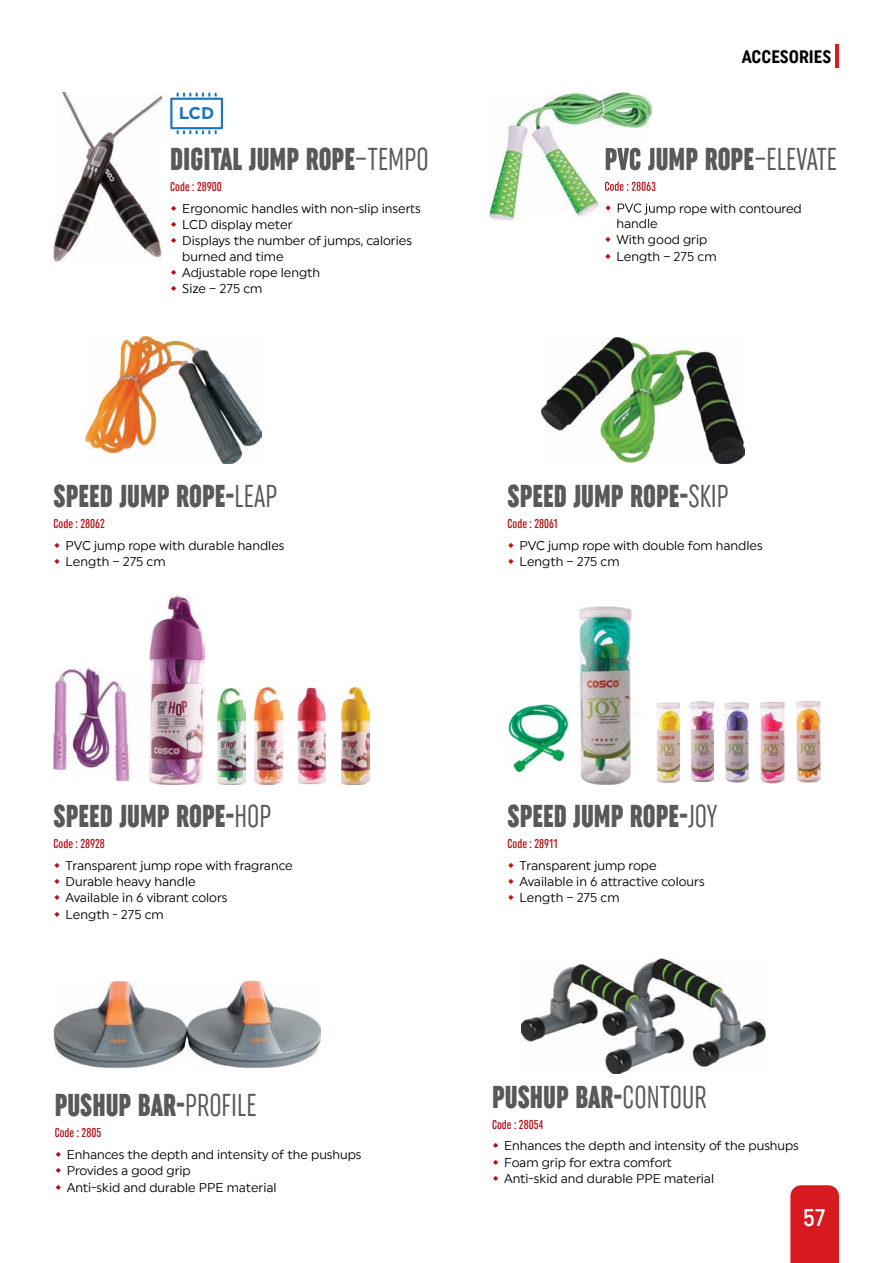
<style>
.page{position:relative;width:893px;height:1263px;background:#fff}
.page>*{position:absolute;margin:0;border:0;box-sizing:border-box;transform-origin:0 0}
.t1{font:31.5px "Uniform Extra Condensed 5";color:#58595b;scale:.95 1}
.t2{font:24px "Uniform Condensed 2";color:#fff}
.t3{font:18px "Uniform Condensed 4";color:#000}
.t4{font:700 16.95px "Gotham";color:#1c75bc}
.t5{font:12.75px/16.4px "Uniform Regular 3";color:#000}
.t6{font:12.75px "Uniform Extra Condensed 2";color:#b11116}
.s1{font-family:"Uniform Regular 3"}
.s2{font-family:"Uniform Extra Condensed 4"}
</style>
<div class="page">
<div style="left:790px;top:1185px;width:49px;height:78px;background:#d71920"></div>
<hr style="left:836px;top:45px;width:3px;height:23px;background:#d71920">
<img style="left:541px;top:337px;width:204px;height:127px">
<img style="left:489px;top:92px;width:163px;height:128px">
<img style="left:606px;top:148px;width:46px;height:22px">
<img style="left:605px;top:182px;width:47px;height:9px">
<img style="left:618px;top:203px;width:34px;height:12px">
<img style="left:617px;top:219px;width:35px;height:1px">
<img style="left:86px;top:336px;width:175px;height:128px">
<img style="left:54px;top:92px;width:107px;height:170px">
<svg style="left:170px;top:92px;width:53px;height:42px"></svg>
<img style="left:54px;top:669px;width:76px;height:112px">
<img style="left:149px;top:596px;width:55px;height:189px">
<img style="left:217px;top:688px;width:28px;height:97px">
<img style="left:254px;top:688px;width:28px;height:96px">
<img style="left:298px;top:688px;width:28px;height:96px">
<img style="left:341px;top:688px;width:28px;height:96px">
<img style="left:567px;top:606px;width:65px;height:178px">
<img style="left:656px;top:702px;width:24px;height:81px">
<img style="left:690px;top:702px;width:23px;height:80px">
<img style="left:723px;top:702px;width:27px;height:80px">
<img style="left:760px;top:701px;width:27px;height:83px">
<img style="left:792px;top:701px;width:30px;height:82px">
<img style="left:508px;top:704px;width:59px;height:68px">
<img style="left:54px;top:981px;width:267px;height:87px">
<img style="left:521px;top:958px;width:244px;height:116px">
<svg style="left:606px;top:205px;width:5px;height:5px"></svg>
<h3 class="t4" style="left:179px;top:102px;width:37px">LCD</h3>
<h1 class="t1" style="left:170px;top:141px;width:273px">DIGITAL JUMP ROPE<span class="s1">-</span><span class="s2">TEMPO</span></h1>
<p class="t6" style="left:170px;top:179px;width:53px">Code : 28900</p>
<p class="t5" style="left:182px;top:200px;width:240px">Ergonomic handles with non-slip inserts<br>LCD display meter<br>Displays the number of jumps, calories burned and time<br>Adjustable rope length<br>Size – 275 cm</p>
<h1 class="t1" style="left:54px;top:478px;width:237px">SPEED JUMP ROPE-<span class="s2">LEAP</span></h1>
<p class="t6" style="left:54px;top:516px;width:53px">Code : 28062</p>
<p class="t5" style="left:66px;top:537px;width:220px">PVC jump rope with durable handles<br>Length – 275 cm</p>
<h3 class="t3" style="left:742px;top:46px;width:91px">ACCESORIES</h3>
<h1 class="t1" style="left:604px;top:141px;width:246px">PVC JUMP ROPE<span class="s1">-</span><span class="s2">ELEVATE</span></h1>
<p class="t5" style="left:616px;top:200px;width:187px">PVC jump rope with contoured handle<br>With good grip<br>Length – 275 cm</p>
<h1 class="t1" style="left:508px;top:478px;width:234px">SPEED JUMP ROPE-<span class="s2">SKIP</span></h1>
<p class="t6" style="left:508px;top:516px;width:51px">Code : 28061</p>
<p class="t5" style="left:520px;top:537px;width:245px">PVC jump rope with double fom handles<br>Length – 275 cm</p>
<h1 class="t1" style="left:54px;top:798px;width:231px">SPEED JUMP ROPE-<span class="s2">HOP</span></h1>
<p class="t6" style="left:54px;top:836px;width:53px">Code : 28928</p>
<p class="t5" style="left:66px;top:857px;width:229px">Transparent jump rope with fragrance<br>Durable heavy handle<br>Available in 6 vibrant colors<br>Length - 275 cm</p>
<h1 class="t1" style="left:55px;top:1087px;width:214px">PUSHUP BAR-<span class="s2">PROFILE</span></h1>
<p class="t6" style="left:55px;top:1125px;width:48px">Code : 2805</p>
<p class="t5" style="left:67px;top:1146px;width:296px">Enhances the depth and intensity of the pushups<br>Provides a good grip<br>Anti-skid and durable PPE material</p>
<h1 class="t1" style="left:508px;top:798px;width:222px">SPEED JUMP ROPE-<span class="s2">JOY</span></h1>
<p class="t6" style="left:508px;top:836px;width:51px">Code : 28911</p>
<p class="t5" style="left:520px;top:857px;width:187px">Transparent jump rope<br>Available in 6 attractive colours<br>Length – 275 cm</p>
<h1 class="t1" style="left:492px;top:1079px;width:227px">PUSHUP BAR-<span class="s2">CONTOUR</span></h1>
<p class="t6" style="left:492px;top:1117px;width:53px">Code : 28054</p>
<p class="t5" style="left:504px;top:1137px;width:296px">Enhances the depth and intensity of the pushups<br>Foam grip for extra comfort<br>Anti-skid and durable PPE material</p>
<h2 class="t2" style="left:803px;top:1203px;width:24px">57</h2>
</div>
